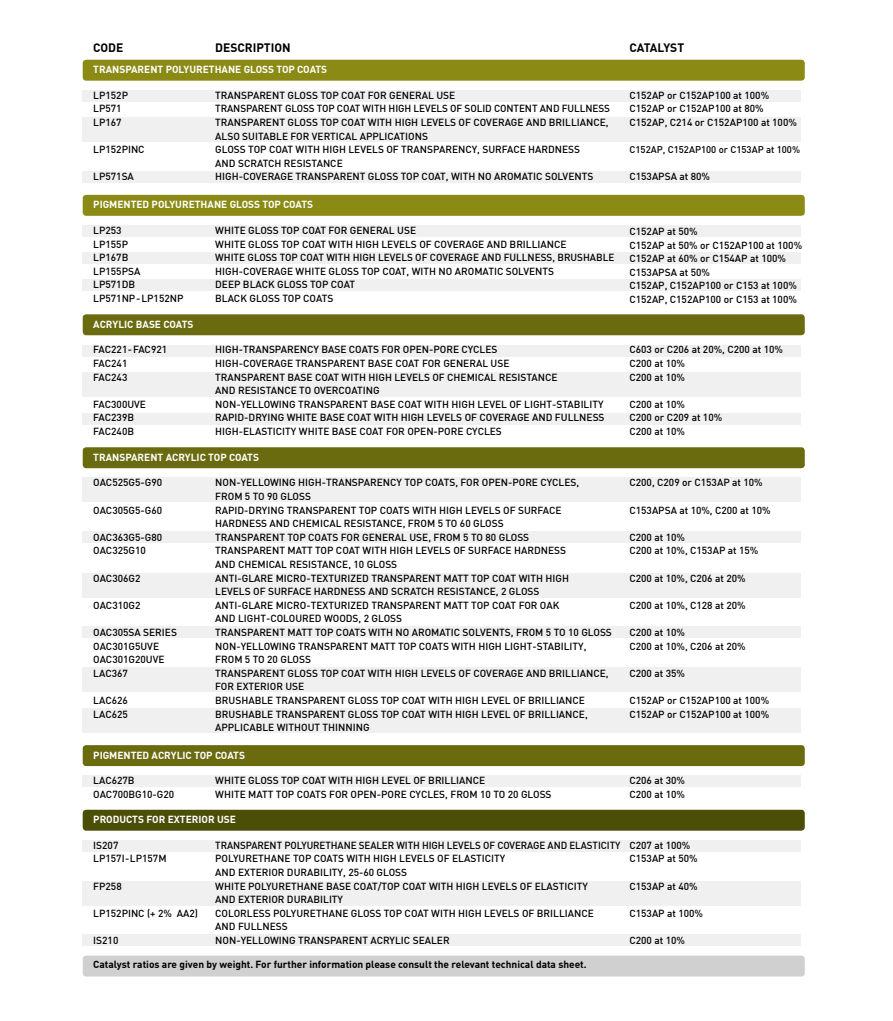
<style>
.page{position:relative;width:893px;height:1021px;background:#fff}
.page>*{position:absolute;margin:0;border:0;box-sizing:border-box;transform-origin:0 0}
.t1{font:700 12px "DIN Pro";color:#000}
.t2{font:500 10.05px/13.6px "DIN Pro";color:#000}
.t3{font:700 10.05px "DIN Pro";color:#fff}
.t4{font:700 10.05px "DIN Pro";color:#000}
.t5{font:500 9.6px "DIN Pro";color:#000}
</style>
<div class="page">
<div style="left:83px;top:934px;width:718px;height:12px;background:#f0f0f0"></div>
<div style="left:83px;top:412px;width:718px;height:12px;background:#f0f0f0"></div>
<div style="left:83px;top:60px;width:722px;height:21px;background:#8a8a14;border-radius:3px"></div>
<div style="left:83px;top:171px;width:718px;height:12px;background:#f0f0f0"></div>
<div style="left:83px;top:117px;width:718px;height:25px;background:#f0f0f0"></div>
<div style="left:83px;top:90px;width:718px;height:12px;background:#f0f0f0"></div>
<div style="left:83px;top:195px;width:722px;height:21px;background:#8a8a14;border-radius:3px"></div>
<div style="left:83px;top:279px;width:718px;height:12px;background:#f0f0f0"></div>
<div style="left:83px;top:252px;width:718px;height:12px;background:#f0f0f0"></div>
<div style="left:83px;top:225px;width:718px;height:12px;background:#f0f0f0"></div>
<div style="left:83px;top:314px;width:722px;height:21px;background:#6a6b0f;border-radius:3px"></div>
<div style="left:83px;top:372px;width:718px;height:24px;background:#f0f0f0"></div>
<div style="left:83px;top:344px;width:718px;height:12px;background:#f0f0f0"></div>
<div style="left:83px;top:667px;width:718px;height:25px;background:#f0f0f0"></div>
<div style="left:83px;top:708px;width:718px;height:25px;background:#f0f0f0"></div>
<div style="left:83px;top:447px;width:722px;height:21px;background:#6a6b0f;border-radius:3px"></div>
<div style="left:83px;top:530px;width:718px;height:12px;background:#f0f0f0"></div>
<div style="left:83px;top:477px;width:718px;height:25px;background:#f0f0f0"></div>
<div style="left:83px;top:626px;width:718px;height:11px;background:#f0f0f0"></div>
<div style="left:83px;top:572px;width:718px;height:25px;background:#f0f0f0"></div>
<div style="left:83px;top:955px;width:722px;height:21px;background:#d0d0d0;border-radius:3px"></div>
<div style="left:83px;top:745px;width:722px;height:21px;background:#6a6b0f;border-radius:3px"></div>
<div style="left:83px;top:775px;width:718px;height:12px;background:#f0f0f0"></div>
<div style="left:83px;top:809px;width:722px;height:21px;background:#4b4e06;border-radius:3px"></div>
<div style="left:83px;top:881px;width:718px;height:24px;background:#f0f0f0"></div>
<div style="left:83px;top:840px;width:718px;height:11px;background:#f0f0f0"></div>
<p class="t1" style="left:93px;top:40px;width:31px">CODE</p>
<p class="t1" style="left:215px;top:40px;width:77px">DESCRIPTION</p>
<p class="t1" style="left:629px;top:40px;width:56px">CATALYST</p>
<p class="t3" style="left:93px;top:63px;width:235px">TRANSPARENT POLYURETHANE GLOSS TOP COATS</p>
<p class="t2" style="left:93px;top:88px;width:36px">LP152P<br>LP571<br>LP167</p>
<p class="t2" style="left:93px;top:142px;width:53px">LP152PINC</p>
<p class="t2" style="left:93px;top:170px;width:42px">LP571SA</p>
<p class="t2" style="left:215px;top:88px;width:396px">TRANSPARENT GLOSS TOP COAT FOR GENERAL USE<br>TRANSPARENT GLOSS TOP COAT WITH HIGH LEVELS OF SOLID CONTENT AND FULLNESS TRANSPARENT GLOSS TOP COAT WITH HIGH LEVELS OF COVERAGE AND BRILLIANCE, ALSO SUITABLE FOR VERTICAL APPLICATIONS<br>GLOSS TOP COAT WITH HIGH LEVELS OF TRANSPARENCY, SURFACE HARDNESS<br>AND SCRATCH RESISTANCE<br>HIGH-COVERAGE TRANSPARENT GLOSS TOP COAT, WITH NO AROMATIC SOLVENTS</p>
<p class="t2" style="left:629px;top:88px;width:169px">C152AP or C152AP100 at 100%<br>C152AP or C152AP100 at 80%<br>C152AP, C214 or C152AP100 at 100%</p>
<p class="t5" style="left:629px;top:143px;width:172px">C152AP, C152AP100 or C153AP at 100%</p>
<p class="t2" style="left:629px;top:170px;width:82px">C153APSA at 80%</p>
<p class="t3" style="left:93px;top:198px;width:221px">PIGMENTED POLYURETHANE GLOSS TOP COATS</p>
<p class="t2" style="left:93px;top:223px;width:92px">LP253<br>LP155P<br>LP167B<br>LP155PSA<br>LP571DB<br>LP571NP - LP152NP</p>
<p class="t2" style="left:215px;top:223px;width:401px">WHITE GLOSS TOP COAT FOR GENERAL USE<br>WHITE GLOSS TOP COAT WITH HIGH LEVELS OF COVERAGE AND BRILLIANCE<br>WHITE GLOSS TOP COAT WITH HIGH LEVELS OF COVERAGE AND FULLNESS, BRUSHABLE HIGH-COVERAGE WHITE GLOSS TOP COAT, WITH NO AROMATIC SOLVENTS<br>DEEP BLACK GLOSS TOP COAT<br>BLACK GLOSS TOP COATS</p>
<p class="t2" style="left:629px;top:224px;width:174px">C152AP at 50%<br>C152AP at 50% or C152AP100 at 100%<br>C152AP at 60% or C154AP at 100%<br>C153APSA at 50%<br>C152AP, C152AP100 or C153 at 100%<br>C152AP, C152AP100 or C153 at 100%</p>
<p class="t3" style="left:93px;top:317px;width:102px">ACRYLIC BASE COATS</p>
<p class="t2" style="left:93px;top:342px;width:75px">FAC221 - FAC921<br>FAC241<br>FAC243</p>
<p class="t2" style="left:93px;top:397px;width:54px">FAC300UVE<br>FAC239B<br>FAC240B</p>
<p class="t2" style="left:215px;top:342px;width:391px">HIGH-TRANSPARENCY BASE COATS FOR OPEN-PORE CYCLES<br>HIGH-COVERAGE TRANSPARENT BASE COAT FOR GENERAL USE<br>TRANSPARENT BASE COAT WITH HIGH LEVELS OF CHEMICAL RESISTANCE<br>AND RESISTANCE TO OVERCOATING<br>NON-YELLOWING TRANSPARENT BASE COAT WITH HIGH LEVEL OF LIGHT-STABILITY RAPID-DRYING WHITE BASE COAT WITH HIGH LEVELS OF COVERAGE AND FULLNESS HIGH-ELASTICITY WHITE BASE COAT FOR OPEN-PORE CYCLES</p>
<p class="t2" style="left:629px;top:342px;width:155px">C603 or C206 at 20%, C200 at 10%<br>C200 at 10%<br>C200 at 10%</p>
<p class="t2" style="left:629px;top:397px;width:94px">C200 at 10%<br>C200 or C209 at 10%<br>C200 at 10%</p>
<p class="t3" style="left:93px;top:450px;width:167px">TRANSPARENT ACRYLIC TOP COATS</p>
<p class="t2" style="left:93px;top:475px;width:70px">OAC525G5-G90</p>
<p class="t2" style="left:93px;top:503px;width:70px">OAC305G5-G60</p>
<p class="t2" style="left:93px;top:530px;width:70px">OAC363G5-G80<br>OAC325G10</p>
<p class="t2" style="left:93px;top:571px;width:49px">OAC306G2</p>
<p class="t2" style="left:93px;top:598px;width:49px">OAC310G2</p>
<p class="t2" style="left:93px;top:625px;width:85px">OAC305SA SERIES<br>OAC301G5UVE<br>OAC301G20UVE<br>LAC367</p>
<p class="t2" style="left:93px;top:693px;width:36px">LAC626<br>LAC625</p>
<p class="t2" style="left:215px;top:475px;width:398px">NON-YELLOWING HIGH-TRANSPARENCY TOP COATS, FOR OPEN-PORE CYCLES,<br>FROM 5 TO 90 GLOSS<br>RAPID-DRYING TRANSPARENT TOP COATS WITH HIGH LEVELS OF SURFACE HARDNESS AND CHEMICAL RESISTANCE, FROM 5 TO 60 GLOSS<br>TRANSPARENT TOP COATS FOR GENERAL USE, FROM 5 TO 80 GLOSS<br>TRANSPARENT MATT TOP COAT WITH HIGH LEVELS OF SURFACE HARDNESS<br>AND CHEMICAL RESISTANCE, 10 GLOSS<br>ANTI-GLARE MICRO-TEXTURIZED TRANSPARENT MATT TOP COAT WITH HIGH<br>LEVELS OF SURFACE HARDNESS AND SCRATCH RESISTANCE, 2 GLOSS<br>ANTI-GLARE MICRO-TEXTURIZED TRANSPARENT MATT TOP COAT FOR OAK<br>AND LIGHT-COLOURED WOODS, 2 GLOSS<br>TRANSPARENT MATT TOP COATS WITH NO AROMATIC SOLVENTS, FROM 5 TO 10 GLOSS NON-YELLOWING TRANSPARENT MATT TOP COATS WITH HIGH LIGHT-STABILITY, FROM 5 TO 20 GLOSS<br>TRANSPARENT GLOSS TOP COAT WITH HIGH LEVELS OF COVERAGE AND BRILLIANCE, FOR EXTERIOR USE<br>BRUSHABLE TRANSPARENT GLOSS TOP COAT WITH HIGH LEVEL OF BRILLIANCE BRUSHABLE TRANSPARENT GLOSS TOP COAT WITH HIGH LEVEL OF BRILLIANCE, APPLICABLE WITHOUT THINNING</p>
<p class="t2" style="left:629px;top:475px;width:135px">C200, C209 or C153AP at 10%</p>
<p class="t2" style="left:629px;top:503px;width:143px">C153APSA at 10%, C200 at 10%</p>
<p class="t2" style="left:629px;top:530px;width:130px">C200 at 10%<br>C200 at 10%, C153AP at 15%</p>
<p class="t2" style="left:629px;top:571px;width:118px">C200 at 10%, C206 at 20%</p>
<p class="t2" style="left:629px;top:598px;width:118px">C200 at 10%, C128 at 20%</p>
<p class="t2" style="left:629px;top:625px;width:118px">C200 at 10%<br>C200 at 10%, C206 at 20%</p>
<p class="t2" style="left:629px;top:666px;width:57px">C200 at 35%</p>
<p class="t2" style="left:629px;top:693px;width:141px">C152AP or C152AP100 at 100%<br>C152AP or C152AP100 at 100%</p>
<p class="t3" style="left:93px;top:748px;width:153px">PIGMENTED ACRYLIC TOP COATS</p>
<p class="t2" style="left:93px;top:773px;width:82px">LAC627B<br>OAC700BG10-G20</p>
<p class="t2" style="left:215px;top:773px;width:338px">WHITE GLOSS TOP COAT WITH HIGH LEVEL OF BRILLIANCE<br>WHITE MATT TOP COATS FOR OPEN-PORE CYCLES, FROM 10 TO 20 GLOSS</p>
<p class="t2" style="left:629px;top:773px;width:57px">C206 at 30%<br>C200 at 10%</p>
<p class="t3" style="left:93px;top:812px;width:144px">PRODUCTS FOR EXTERIOR USE</p>
<p class="t2" style="left:93px;top:838px;width:75px">IS207<br>LP157I - LP157M</p>
<p class="t2" style="left:93px;top:878px;width:30px">FP258</p>
<p class="t2" style="left:93px;top:906px;width:106px">LP152PINC (+ 2% AA2)</p>
<p class="t2" style="left:93px;top:933px;width:27px">IS210</p>
<p class="t2" style="left:215px;top:838px;width:407px">TRANSPARENT POLYURETHANE SEALER WITH HIGH LEVELS OF COVERAGE AND ELASTICITY POLYURETHANE TOP COATS WITH HIGH LEVELS OF ELASTICITY<br>AND EXTERIOR DURABILITY, 25-60 GLOSS<br>WHITE POLYURETHANE BASE COAT/TOP COAT WITH HIGH LEVELS OF ELASTICITY<br>AND EXTERIOR DURABILITY<br>COLORLESS POLYURETHANE GLOSS TOP COAT WITH HIGH LEVELS OF BRILLIANCE<br>AND FULLNESS<br>NON-YELLOWING TRANSPARENT ACRYLIC SEALER</p>
<p class="t2" style="left:629px;top:838px;width:70px">C207 at 100%<br>C153AP at 50%</p>
<p class="t2" style="left:629px;top:878px;width:70px">C153AP at 40%</p>
<p class="t2" style="left:629px;top:906px;width:75px">C153AP at 100%</p>
<p class="t2" style="left:629px;top:933px;width:57px">C200 at 10%</p>
<p class="t4" style="left:93px;top:957px;width:495px">Catalyst ratios are given by weight. For further information please consult the relevant technical data sheet.</p>
</div>
